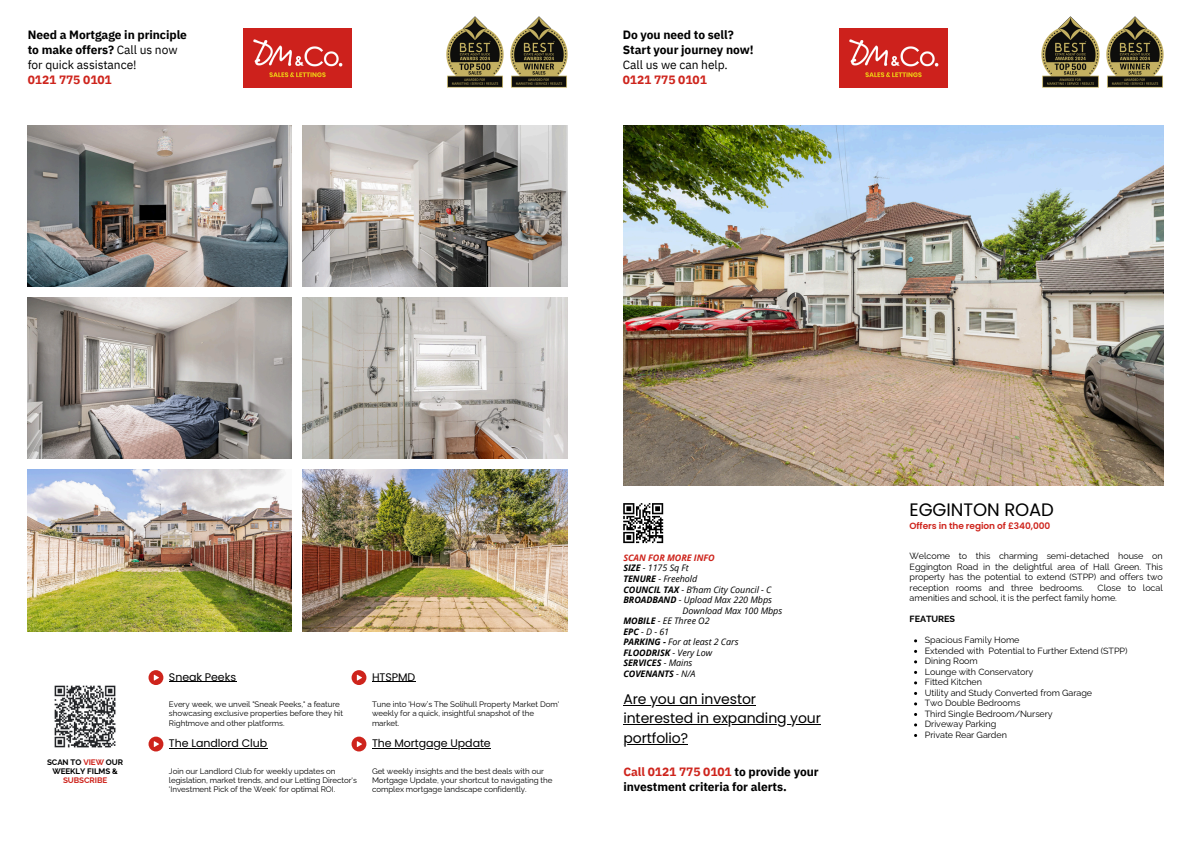
<style>
.page{position:relative;width:1191px;height:843px;background:#fff}
.page>*{position:absolute;margin:0;border:0;box-sizing:border-box;transform-origin:0 0}
.t1{font:18px "Poppins";letter-spacing:-.005em;color:#000}
.t2{font:14px "Poppins";letter-spacing:-.005em;color:#000}
.t3{font:700 12px/15px "IBM Plex Sans";letter-spacing:-.005em;color:#000}
.t4{font:11px "Poppins";letter-spacing:-.005em;color:#000}
.t5{font:9px/10.5px "Raleway";letter-spacing:-.005em;color:#000;text-align:justify}
.t6{font:italic 9px "Open Sans";letter-spacing:-.005em;color:#000}
.t7{font:italic 700 9px "Open Sans";letter-spacing:-.005em;color:#000}
.t8{font:600 9px "Poppins";letter-spacing:-.005em;color:#ce241c}
.t9{font:italic 700 9px "Open Sans";letter-spacing:-.005em;color:#ce241c}
.t10{font:700 9px "Raleway";letter-spacing:-.005em;color:#000}
.t11{font:8px/9.3px "Raleway";letter-spacing:-.005em;color:#000}
.t12{font:700 8px/9.3px "Raleway";letter-spacing:-.005em;color:#000;text-align:center}
.s1{font-weight:400}
.s2{color:#ce241c}
.s3{font-weight:700}
</style>
<div class="page">
<img style="left:28px;top:125px;width:264px;height:161px">
<img style="left:28px;top:297px;width:264px;height:162px">
<img style="left:28px;top:470px;width:264px;height:161px">
<img style="left:303px;top:125px;width:264px;height:161px">
<img style="left:303px;top:297px;width:264px;height:162px">
<img style="left:303px;top:470px;width:264px;height:161px">
<img style="left:243px;top:28px;width:108px;height:59px">
<svg style="left:148px;top:670px;width:15px;height:14px"></svg>
<svg style="left:351px;top:670px;width:15px;height:14px"></svg>
<svg style="left:148px;top:736px;width:15px;height:15px"></svg>
<svg style="left:351px;top:736px;width:15px;height:15px"></svg>
<img style="left:446px;top:16px;width:58px;height:72px">
<img style="left:510px;top:16px;width:58px;height:72px">
<img style="left:623px;top:125px;width:539px;height:360px">
<img style="left:839px;top:28px;width:108px;height:59px">
<img style="left:1041px;top:16px;width:59px;height:72px">
<img style="left:1106px;top:16px;width:58px;height:72px">
<hr style="left:372px;top:681px;width:43px;height:1px;background:#000">
<hr style="left:372px;top:747px;width:118px;height:1px;background:#000">
<hr style="left:169px;top:681px;width:67px;height:1px;background:#000">
<hr style="left:169px;top:747px;width:98px;height:1px;background:#000">
<img style="left:54px;top:685px;width:62px;height:63px">
<hr style="left:623px;top:704px;width:133px;height:1px;background:#000">
<hr style="left:623px;top:724px;width:197px;height:1px;background:#000">
<hr style="left:623px;top:743px;width:65px;height:1px;background:#000">
<svg style="left:623px;top:503px;width:40px;height:40px"></svg>
<p class="t3" style="left:28px;top:27px;width:161px">Need a Mortgage in principle to make offers? <span class="s1">Call us now for quick assistance!<br></span><span class="s2">0121 775 0101</span></p>
<h5 class="t3" style="left:622px;top:27px;width:132px">Do you need to sell?<br>Start your journey now!<br><span class="s1">Call us we can help.<br></span><span class="s2">0121 775 0101</span></h5>
<h5 class="t4" style="left:169px;top:668px;width:69px">Sneak Peeks</h5>
<p class="t4" style="left:372px;top:668px;width:45px">HTSPMD</p>
<p class="t9" style="left:623px;top:551px;width:93px">SCAN FOR MORE INFO</p>
<p class="t6" style="left:623px;top:561px;width:67px"><span class="s3">SIZE</span> - 1175 Sq Ft</p>
<p class="t6" style="left:623px;top:572px;width:75px"><span class="s3">TENURE</span> - Freehold</p>
<p class="t6" style="left:623px;top:582px;width:150px"><span class="s3">COUNCIL TAX</span> - B’ham City Council - C</p>
<p class="t6" style="left:623px;top:593px;width:150px"><span class="s3">BROADBAND</span> - Upload Max 220 Mbps</p>
<p class="t6" style="left:682px;top:603px;width:101px">Download Max 100 Mbps</p>
<p class="t6" style="left:623px;top:614px;width:88px"><span class="s3">MOBILE</span> - EE Three O2</p>
<p class="t6" style="left:623px;top:624px;width:47px"><span class="s3">EPC</span>-D-61</p>
<p class="t6" style="left:623px;top:635px;width:117px"><span class="s3">PARKING -</span> For at least 2 Cars</p>
<p class="t7" style="left:623px;top:645px;width:90px">FLOODRISK <span class="s1">- Very Low</span></p>
<p class="t7" style="left:623px;top:656px;width:70px">SERVICES <span class="s1">- Mains</span></p>
<p class="t7" style="left:623px;top:666px;width:74px">COVENANTS <span class="s1">- N/A</span></p>
<h5 class="t11" style="left:169px;top:699px;width:175px">Every week, we unveil "Sneak Peeks," a feature showcasing exclusive properties before they hit<br>Rightmove and other platforms.</h5>
<p class="t4" style="left:169px;top:735px;width:100px">The Landlord Club</p>
<p class="t12" style="left:47px;top:757px;width:78px">SCAN TO <span class="s2">VIEW</span> OUR<br>WEEKLY FILMS &amp;<br><span class="s2">SUBSCRIBE</span></p>
<h3 class="t11" style="left:169px;top:765px;width:189px">Join our Landlord Club for weekly updates on legislation, market trends, and our Letting Director's 'Investment Pick of the Week' for optimal ROI.</h3>
<p class="t11" style="left:372px;top:699px;width:189px">Tune into 'How’s The Solihull Property Market Dom' weekly for a quick, insightful snapshot of the market.</p>
<p class="t4" style="left:372px;top:735px;width:120px">The Mortgage Update</p>
<p class="t11" style="left:372px;top:765px;width:182px">Get weekly insights and the best deals with our<br>Mortgage Update, your shortcut to navigating the complex mortgage landscape confidently.</p>
<h5 class="t2" style="left:623px;top:689px;width:134px">Are you an investor</h5>
<p class="t2" style="left:623px;top:708px;width:199px">interested in expanding your</p>
<p class="t2" style="left:623px;top:728px;width:66px">portfolio?</p>
<p class="t3" style="left:623px;top:763px;width:197px"><span class="s2">Call 0121 775 0101</span> to provide your investment criteria for alerts.</p>
<p class="t1" style="left:909px;top:497px;width:146px">EGGINTON ROAD</p>
<h2 class="t5" style="left:909px;top:550px;width:255px">Welcome to this charming semi-detached house on Eggington Road in the delightful area of Hall Green. This property has the potential to extend (STPP) and offers two reception rooms and three bedrooms.</h2>
<p class="t8" style="left:909px;top:519px;width:142px">Offers in the region of £340,000</p>
<h2 class="t5" style="left:909px;top:582px;width:255px;text-indent:188px">Close to local amenities and school, it is the perfect family home.</h2>
<h4 class="t10" style="left:909px;top:613px;width:47px">FEATURES</h4>
<h1 class="t5" style="left:924px;top:634px;width:96px">Spacious Family Home</h1>
<p class="t5" style="left:924px;top:645px;width:204px">Extended with Potential to Further Extend (STPP)</p>
<p class="t5" style="left:924px;top:655px;width:54px">Dining Room</p>
<h6 class="t5" style="left:924px;top:666px;width:110px">Lounge with Conservatory</h6>
<p class="t5" style="left:924px;top:676px;width:59px">Fitted Kitchen</p>
<p class="t5" style="left:924px;top:687px;width:169px">Utility and Study Converted from Garage</p>
<p class="t5" style="left:924px;top:697px;width:97px">Two Double Bedrooms</p>
<p class="t5" style="left:924px;top:708px;width:129px">Third Single Bedroom/Nursery</p>
<p class="t5" style="left:924px;top:718px;width:73px">Driveway Parking</p>
<p class="t5" style="left:924px;top:729px;width:84px">Private Rear Garden</p>
</div>
